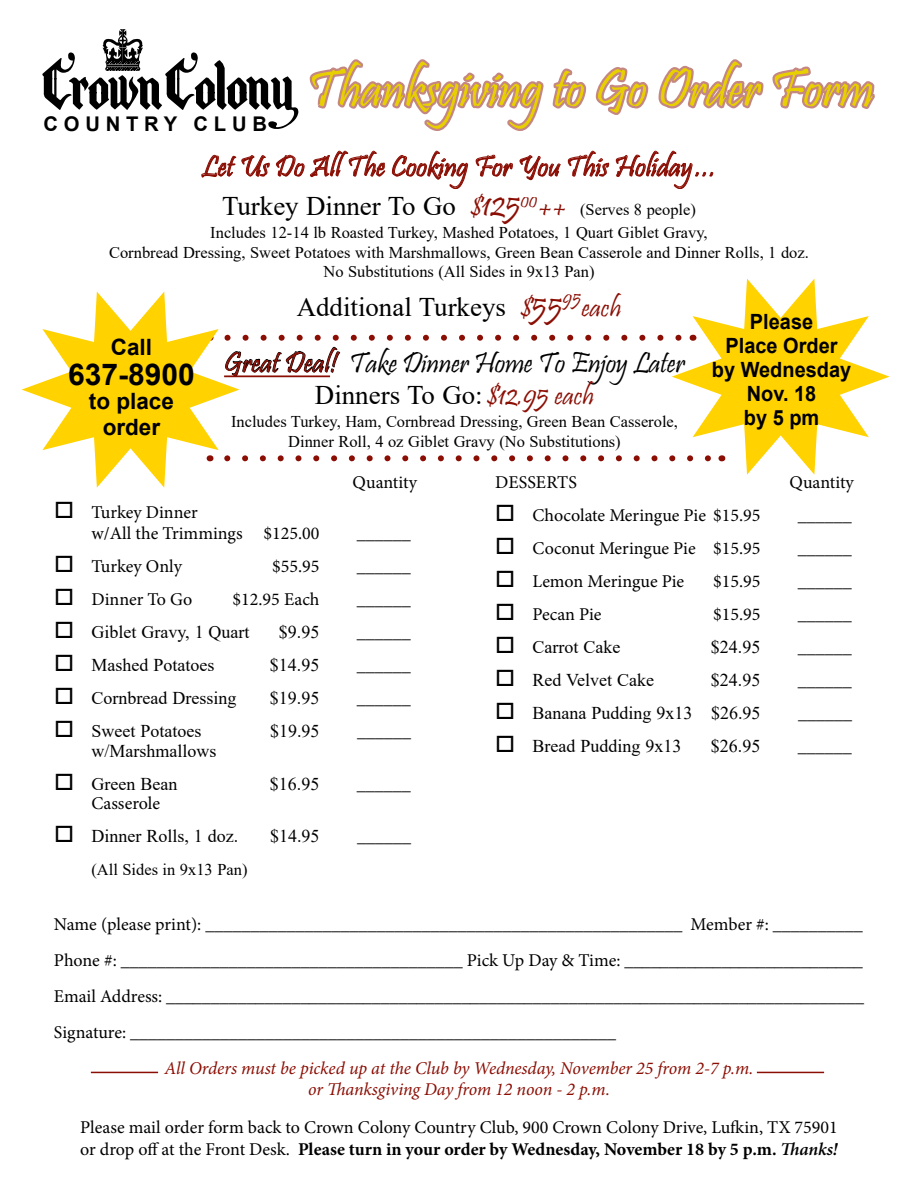
<style>
.page{position:relative;width:918px;height:1188px;background:#fff}
.page>*{position:absolute;margin:0;border:0;box-sizing:border-box;transform-origin:0 0}
.t1{font:54px "Pristina";color:#e8cf00}
.t2{font:700 30px "Arial";color:#000}
.t3{font:29.85px "Pristina";color:#8b0e04}
.t4{font:29.85px "Pristina";letter-spacing:-.01em;color:#000}
.t5{font:26.85px "Times New Roman";color:#000}
.t6{font:700 22.5px/25.5px "Arial";color:#000;text-align:center}
.t7{font:700 21px/24px "Arial";color:#000;text-align:center;scale:.95 1}
.t8{font:700 20.25px "Arial";letter-spacing:.285em;color:#000}
.t9{font:18px/36px "Minion Pro";color:#000}
.t10{font:18px "Times New Roman";color:#000}
.t11{font:italic 18px/21.6px "Minion Pro";letter-spacing:-.01em;color:#8b0e04;text-align:center}
.t12{font:16.5px/19.8px "Times New Roman";color:#000;text-align:center}
.s1{font-family:"Pristina";font-size:28.35px;color:#8b0e04}
.s2{font-family:"Pristina";font-size:34.35px;color:#8b0e04}
.s3{font-size:16.5px}
.s4{color:#8b0e04}
.s5{color:#fff}
.s6{font-weight:700}
.s7{font-weight:600;font-style:italic}
</style>
<div class="page">
<hr style="left:91px;top:1072px;width:67px;height:1px;background:#8b0e04">
<hr style="left:757px;top:1072px;width:67px;height:1px;background:#8b0e04">
<svg style="left:43px;top:29px;width:832px;height:160px"></svg>
<svg style="left:22px;top:279px;width:868px;height:209px"></svg>
<h1 class="t1" style="left:308px;top:59px;width:568px">Thanksgiving to Go Order Form</h1>
<h3 class="t3" style="left:202px;top:150px;width:516px">Let Us Do All The Cooking For You This Holiday ...</h3>
<h3 class="t5" style="left:222px;top:187px;width:475px">Turkey Dinner To Go <span class="s1">$</span><span class="s2">125</span><sup>00</sup><span class="s2">++</span> <span class="s3">(Serves 8 people)</span></h3>
<p class="t12" style="left:109px;top:222px;width:701px">Includes 12-14 lb Roasted Turkey, Mashed Potatoes, 1 Quart Giblet Gravy,<br>Cornbread Dressing, Sweet Potatoes with Marshmallows, Green Bean Casserole and Dinner Rolls, 1 doz.<br>No Substitutions (All Sides in 9x13 Pan)</p>
<h3 class="t5" style="left:297px;top:288px;width:326px">Additional Turkeys <span class="s1">$</span><span class="s2">55</span><sup>95</sup><span class="s1">each</span></h3>
<p class="t8" style="left:43px;top:109px;width:225px">co un try c lub</p>
<p class="t7" style="left:712px;top:310px;width:148px">Please<br>Place Order by Wednesday<br>Nov. 18<br>by 5 pm</p>
<p class="t6" style="left:111px;top:335px;width:43px">Call</p>
<h2 class="t2" style="left:68px;top:354px;width:128px">637-8900</h2>
<p class="t6" style="left:89px;top:389px;width:87px">to place order</p>
<h3 class="t4" style="left:224px;top:346px;width:462px"><span class="s4">Great Deal!</span> Take Dinner Home To Enjoy Later</h3>
<h3 class="t5" style="left:315px;top:376px;width:281px">Dinners To Go: <span class="s1">$12.95 each</span></h3>
<p class="t12" style="left:231px;top:411px;width:448px">Includes Turkey, Ham, Cornbread Dressing, Green Bean Casserole,<br>Dinner Roll, 4 oz Giblet Gravy (No Substitutions)</p>
<p class="t9" style="left:353px;top:465px;width:66px">Quantity</p>
<p class="t9" style="left:790px;top:465px;width:66px">Quantity</p>
<p class="t9" style="left:91px;top:502px;width:230px;line-height:21px;text-indent:-37px">□ Turkey Dinner<br>w/All the Trimmings $125.00</p>
<p class="t9" style="left:357px;top:516px;width:55px">______</p>
<p class="t9" style="left:54px;top:549px;width:129px">□ Turkey Only</p>
<p class="t9" style="left:272px;top:549px;width:49px">$55.95</p>
<p class="t9" style="left:345px;top:549px;width:68px"><span class="s5">w</span>______</p>
<p class="t9" style="left:54px;top:582px;width:140px">□ Dinner To Go</p>
<p class="t9" style="left:233px;top:582px;width:88px">$12.95 Each</p>
<p class="t9" style="left:357px;top:582px;width:55px">______</p>
<p class="t10" style="left:54px;top:620px;width:197px">□ Giblet Gravy, 1 Quart</p>
<p class="t10" style="left:279px;top:620px;width:42px">$9.95</p>
<p class="t9" style="left:357px;top:615px;width:55px">______</p>
<p class="t10" style="left:54px;top:653px;width:162px">□ Mashed Potatoes</p>
<p class="t10" style="left:270px;top:653px;width:51px">$14.95</p>
<p class="t9" style="left:357px;top:648px;width:55px">______</p>
<p class="t10" style="left:54px;top:686px;width:184px">□ Cornbread Dressing</p>
<p class="t10" style="left:270px;top:686px;width:51px">$19.95</p>
<p class="t9" style="left:357px;top:681px;width:55px">______</p>
<p class="t10" style="left:54px;top:719px;width:149px">□ Sweet Potatoes</p>
<p class="t10" style="left:270px;top:719px;width:51px">$19.95</p>
<p class="t9" style="left:357px;top:714px;width:55px">______</p>
<p class="t10" style="left:91px;top:738px;width:126px">w/Marshmallows</p>
<p class="t10" style="left:54px;top:771px;width:125px">□ Green Bean</p>
<p class="t10" style="left:270px;top:771px;width:51px">$16.95</p>
<p class="t9" style="left:357px;top:766px;width:55px">______</p>
<p class="t9" style="left:91px;top:786px;width:70px">Casserole</p>
<p class="t10" style="left:54px;top:824px;width:186px">□ Dinner Rolls, 1 doz.</p>
<p class="t10" style="left:270px;top:824px;width:51px">$14.95</p>
<p class="t9" style="left:357px;top:819px;width:55px">______</p>
<p class="t12" style="left:91px;top:859px;width:157px">(All Sides in 9x13 Pan)</p>
<p class="t9" style="left:495px;top:498px;width:267px">□ Chocolate Meringue Pie $15.95</p>
<p class="t9" style="left:495px;top:531px;width:267px">□ Coconut Meringue Pie $15.95</p>
<p class="t9" style="left:495px;top:564px;width:191px">□ Lemon Meringue Pie</p>
<p class="t9" style="left:713px;top:564px;width:49px">$15.95</p>
<p class="t9" style="left:495px;top:597px;width:108px">□ Pecan Pie</p>
<p class="t9" style="left:713px;top:597px;width:49px">$15.95</p>
<p class="t10" style="left:495px;top:635px;width:127px">□ Carrot Cake</p>
<p class="t10" style="left:711px;top:635px;width:51px">$24.95</p>
<p class="t10" style="left:495px;top:668px;width:161px">□ Red Velvet Cake</p>
<p class="t10" style="left:711px;top:668px;width:51px">$24.95</p>
<p class="t10" style="left:495px;top:701px;width:267px">□ Banana Pudding 9x13 $26.95</p>
<p class="t10" style="left:495px;top:734px;width:188px">□ Bread Pudding 9x13</p>
<p class="t10" style="left:711px;top:734px;width:51px">$26.95</p>
<p class="t9" style="left:798px;top:498px;width:55px">______</p>
<p class="t9" style="left:798px;top:531px;width:55px">______</p>
<p class="t9" style="left:798px;top:564px;width:55px">______</p>
<p class="t9" style="left:798px;top:597px;width:55px">______</p>
<p class="t9" style="left:798px;top:630px;width:55px">______</p>
<p class="t9" style="left:798px;top:663px;width:55px">______</p>
<p class="t9" style="left:798px;top:696px;width:55px">______</p>
<p class="t9" style="left:798px;top:729px;width:55px">______</p>
<p class="t9" style="left:54px;top:906px;width:812px;text-align:justify">Name (please print): _____________________________________________________ Member #: __________ Phone #: ______________________________________ Pick Up Day &amp; Time: ___________________________ Email Address: ______________________________________________________________________________ Signature: ______________________________________________________</p>
<p class="t11" style="left:165px;top:1057px;width:590px">All Orders must be picked up at the Club by Wednesday, November 25 from 2-7 p.m. or Thanksgiving Day from 12 noon - 2 p.m.</p>
<p class="t9" style="left:80px;top:1117px;width:759px;line-height:21.6px">Please mail order form back to Crown Colony Country Club, 900 Crown Colony Drive, Lufkin, TX 75901 or drop off at the Front Desk. <span class="s6">Please turn in your order by Wednesday, November 18 by 5 p.m.</span> <span class="s7">Thanks!</span></p>
</div>
